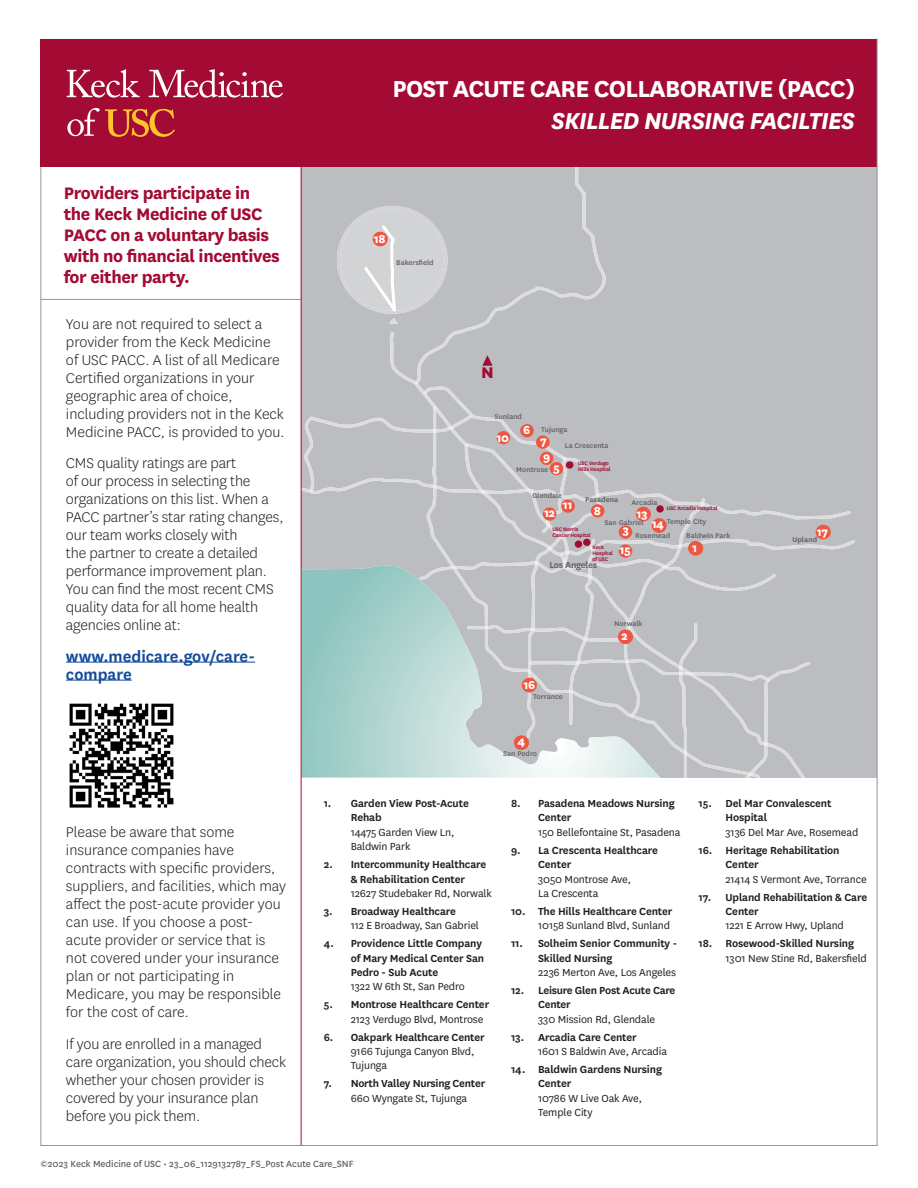
<style>
.page{position:relative;width:918px;height:1188px;background:#fff}
.page>*{position:absolute;margin:0;border:0;box-sizing:border-box;transform-origin:0 0}
.t1{font:700 27px "National";letter-spacing:-.03em;color:#fff}
.t2{font:italic 700 27px "National";letter-spacing:-.03em;color:#fff}
.t3{font:700 19.5px/21px "National";letter-spacing:-.02em;color:#a30a34}
.t4{font:800 18.15px "National";color:#a30a34}
.Bullet_List_with_bold_red_bullet{font:600 18px/18px "National";color:#124a9c}
.Bullet_List_with_bold_red_bullet-2{font:300 16.5px/18px "National";letter-spacing:-.01em;color:#231f20}
.t5{font:800 13.5px "National";letter-spacing:-.03em;color:#fff}
.t6{font:600 12px/14.4px "National";letter-spacing:-.01em;color:#231f20}
.t7{font:12px/14.4px "National";letter-spacing:-.01em;color:#231f20}
.t8{font:10.5px "National";color:#57585a}
.t9{font:600 10.05px "National";letter-spacing:-.025em;color:#616164}
.t10{font:500 8.1px "National";color:#616164}
.t11{font:600 8.1px "National";color:#616164}
.t12{font:600 6px/6px "National";letter-spacing:-.02em;color:#a30a34}
.s1{font-weight:600}
.s2{font-weight:400}
</style>
<div class="page">
<hr style="left:40px;top:1145px;width:838px;height:1px;background:#939598">
<hr style="left:40px;top:39px;width:1px;height:1107px;background:#939598">
<div style="left:40px;top:39px;width:838px;height:128px;background:#a30a34"></div>
<hr style="left:41px;top:299px;width:261px;height:1px;background:#939598">
<hr style="left:66px;top:662px;width:189px;height:1px;background:#124a9c">
<hr style="left:66px;top:680px;width:66px;height:1px;background:#124a9c">
<div style="left:855px;top:167px;width:22px;height:611px;background:#bcbdc0"></div>
<svg style="left:302px;top:167px;width:553px;height:611px;background:#bdc1c3"></svg>
<hr style="left:301px;top:40px;width:1px;height:1105px;background:#a30a34">
<svg style="left:67px;top:69px;width:73px;height:29px"></svg>
<svg style="left:149px;top:69px;width:134px;height:29px"></svg>
<svg style="left:67px;top:108px;width:108px;height:29px"></svg>
<hr style="left:877px;top:39px;width:1px;height:1107px;background:#939598">
<img style="left:69px;top:703px;width:105px;height:105px">
<p class="t3" style="left:64px;top:181px;width:218px">Providers participate in the Keck Medicine of USC<br>PACC on a voluntary basis with no financial incentives for either party.</p>
<p class="Bullet_List_with_bold_red_bullet-2" style="left:66px;top:314px;width:220px">You are not required to select a provider from the Keck Medicine of USC PACC. A list of all Medicare<br>Certified organizations in your geographic area of choice, including providers not in the Keck<br>Medicine PACC, is provided to you.</p>
<p class="Bullet_List_with_bold_red_bullet-2" style="left:66px;top:454px;width:219px">CMS quality ratings are part<br>of our process in selecting the organizations on this list. When a<br>PACC partner’s star rating changes, our team works closely with<br>the partner to create a detailed performance improvement plan.<br>You can find the most recent CMS quality data for all home health agencies online at:</p>
<p class="Bullet_List_with_bold_red_bullet" style="left:66px;top:646px;width:191px">www.medicare.gov/care&shy;compare</p>
<p class="t1" style="left:393px;top:70px;width:464px">POST ACUTE CARE COLLABORATIVE (PACC)</p>
<p class="t2" style="left:551px;top:103px;width:305px">SKILLED NURSING FACILTIES</p>
<p class="t5" style="left:374px;top:229px;width:13px">18</p>
<p class="t10" style="left:396px;top:257px;width:39px">Bakersfield</p>
<p class="t4" style="left:481px;top:360px;width:14px">N</p>
<p class="t10" style="left:495px;top:411px;width:29px">Sunland</p>
<p class="t5" style="left:497px;top:428px;width:14px">10</p>
<p class="t5" style="left:523px;top:420px;width:9px">6</p>
<p class="t10" style="left:541px;top:424px;width:28px">Tujunga</p>
<p class="t5" style="left:540px;top:432px;width:8px">7</p>
<p class="t10" style="left:565px;top:440px;width:45px">La Crescenta</p>
<p class="t5" style="left:543px;top:447px;width:9px">9</p>
<p class="t12" style="left:578px;top:460px;width:34px">USC Verdugo<br>Hills Hospital</p>
<p class="t5" style="left:553px;top:458px;width:8px">5</p>
<p class="t5" style="left:544px;top:503px;width:13px">12</p>
<p class="t10" style="left:516px;top:464px;width:33px">Montrose</p>
<p class="t10" style="left:533px;top:490px;width:31px">Glendale</p>
<p class="t11" style="left:585px;top:494px;width:34px">Pasadena</p>
<p class="t10" style="left:632px;top:497px;width:27px">Arcadia</p>
<p class="t5" style="left:563px;top:495px;width:11px">11</p>
<p class="t12" style="left:667px;top:505px;width:52px">USC Arcadia Hospital</p>
<p class="t5" style="left:594px;top:501px;width:9px">8</p>
<p class="t5" style="left:636px;top:504px;width:13px">13</p>
<p class="t10" style="left:667px;top:516px;width:41px">Temple City</p>
<p class="t10" style="left:605px;top:517px;width:41px">San Gabriel</p>
<p class="t5" style="left:652px;top:515px;width:14px">14</p>
<p class="t12" style="left:552px;top:525px;width:40px">USC Norris<br>Cancer Hospital</p>
<p class="t5" style="left:622px;top:521px;width:8px">3</p>
<p class="t5" style="left:619px;top:540px;width:13px">15</p>
<p class="t10" style="left:686px;top:530px;width:46px">Baldwin Park</p>
<p class="t10" style="left:635px;top:530px;width:37px">Rosemead</p>
<p class="t12" style="left:593px;top:543px;width:22px">Keck<br>Hospital of USC</p>
<p class="t5" style="left:692px;top:538px;width:6px">1</p>
<p class="t9" style="left:549px;top:558px;width:49px">Los Angeles</p>
<p class="t10" style="left:614px;top:618px;width:30px">Norwalk</p>
<p class="t5" style="left:523px;top:675px;width:13px">16</p>
<p class="t10" style="left:533px;top:691px;width:31px">Torrance</p>
<p class="t5" style="left:518px;top:731px;width:9px">4</p>
<p class="t10" style="left:503px;top:748px;width:35px">San Pedro</p>
<p class="t5" style="left:621px;top:626px;width:8px">2</p>
<p class="t5" style="left:817px;top:522px;width:13px">17</p>
<p class="t11" style="left:793px;top:534px;width:26px">Upland</p>
<p class="t7" style="left:351px;top:796px;width:120px;text-indent:-27px"><span class="s1">1. Garden View Post-Acute<br>Rehab<br></span>14475 Garden View Ln,<br>Baldwin Park</p>
<p class="t6" style="left:351px;top:857px;width:143px;text-indent:-27px">2. Intercommunity Healthcare &amp; Rehabilitation Center<br><span class="s2">12627 Studebaker Rd, Norwalk</span></p>
<p class="t7" style="left:351px;top:904px;width:130px;text-indent:-27px"><span class="s1">3. Broadway Healthcare<br></span>112 E Broadway, San Gabriel</p>
<p class="t6" style="left:351px;top:936px;width:135px;text-indent:-27px">4. Providence Little Company of Mary Medical Center San<br>Pedro - Sub Acute<br><span class="s2">1322 W 6th St, San Pedro</span></p>
<p class="t6" style="left:351px;top:997px;width:140px;text-indent:-27px">5. Montrose Healthcare Center<br><span class="s2">2123 Verdugo Blvd, Montrose</span></p>
<p class="t7" style="left:351px;top:1029px;width:136px;text-indent:-27px"><span class="s1">6. Oakpark Healthcare Center<br></span>9166 Tujunga Canyon Blvd,<br>Tujunga</p>
<p class="t6" style="left:351px;top:1076px;width:136px;text-indent:-27px">7. North Valley Nursing Center<br><span class="s2">660 Wyngate St, Tujunga</span></p>
<p class="Bullet_List_with_bold_red_bullet-2" style="left:66px;top:823px;width:222px">Please be aware that some insurance companies have contracts with specific providers, suppliers, and facilities, which may affect the post-acute provider you can use. If you choose a post&shy;acute provider or service that is not covered under your insurance plan or not participating in<br>Medicare, you may be responsible for the cost of care.</p>
<p class="Bullet_List_with_bold_red_bullet-2" style="left:66px;top:1034px;width:222px">If you are enrolled in a managed care organization, you should check whether your chosen provider is covered by your insurance plan before you pick them.</p>
<p class="t8" style="left:40px;top:1157px;width:315px">©2023 Keck Medicine of USC • 23_06_1129132787_FS_Post Acute Care_SNF</p>
<p class="t6" style="left:538px;top:795px;width:144px;text-indent:-27px">8. Pasadena Meadows Nursing<br>Center<br><span class="s2">150 Bellefontaine St, Pasadena</span></p>
<p class="t6" style="left:538px;top:842px;width:121px;text-indent:-27px">9. La Crescenta Healthcare<br>Center<br><span class="s2">3050 Montrose Ave,<br>La Crescenta</span></p>
<p class="t6" style="left:511px;top:903px;width:163px;text-align:right">10. The Hills Healthcare Center<br><span class="s2">10158 Sunland Blvd, Sunland</span></p>
<p class="t6" style="left:538px;top:936px;width:141px;text-indent:-27px">11. Solheim Senior Community -<br>Skilled Nursing<br><span class="s2">2236 Merton Ave, Los Angeles</span></p>
<p class="t6" style="left:538px;top:982px;width:139px;text-indent:-27px">12. Leisure Glen Post Acute Care<br>Center<br><span class="s2">330 Mission Rd, Glendale</span></p>
<p class="t7" style="left:538px;top:1029px;width:130px;text-indent:-27px"><span class="s1">13. Arcadia Care Center<br></span>1601 S Baldwin Ave, Arcadia</p>
<p class="t6" style="left:538px;top:1061px;width:125px;text-indent:-27px">14. Baldwin Gardens Nursing<br>Center<br><span class="s2">10786 W Live Oak Ave,<br>Temple City</span></p>
<p class="t6" style="left:725px;top:795px;width:134px;text-indent:-27px">15. Del Mar Convalescent<br>Hospital<br><span class="s2">3136 Del Mar Ave, Rosemead</span></p>
<p class="t6" style="left:725px;top:842px;width:143px;text-indent:-27px">16. Heritage Rehabilitation<br>Center<br><span class="s2">21414 S Vermont Ave, Torrance</span></p>
<p class="t6" style="left:725px;top:889px;width:143px;text-indent:-27px">17. Upland Rehabilitation &amp; Care<br>Center<br><span class="s2">1221 E Arrow Hwy, Upland</span></p>
<p class="t6" style="left:725px;top:936px;width:143px;text-indent:-27px">18. Rosewood-Skilled Nursing<br><span class="s2">1301 New Stine Rd, Bakersfield</span></p>
</div>
